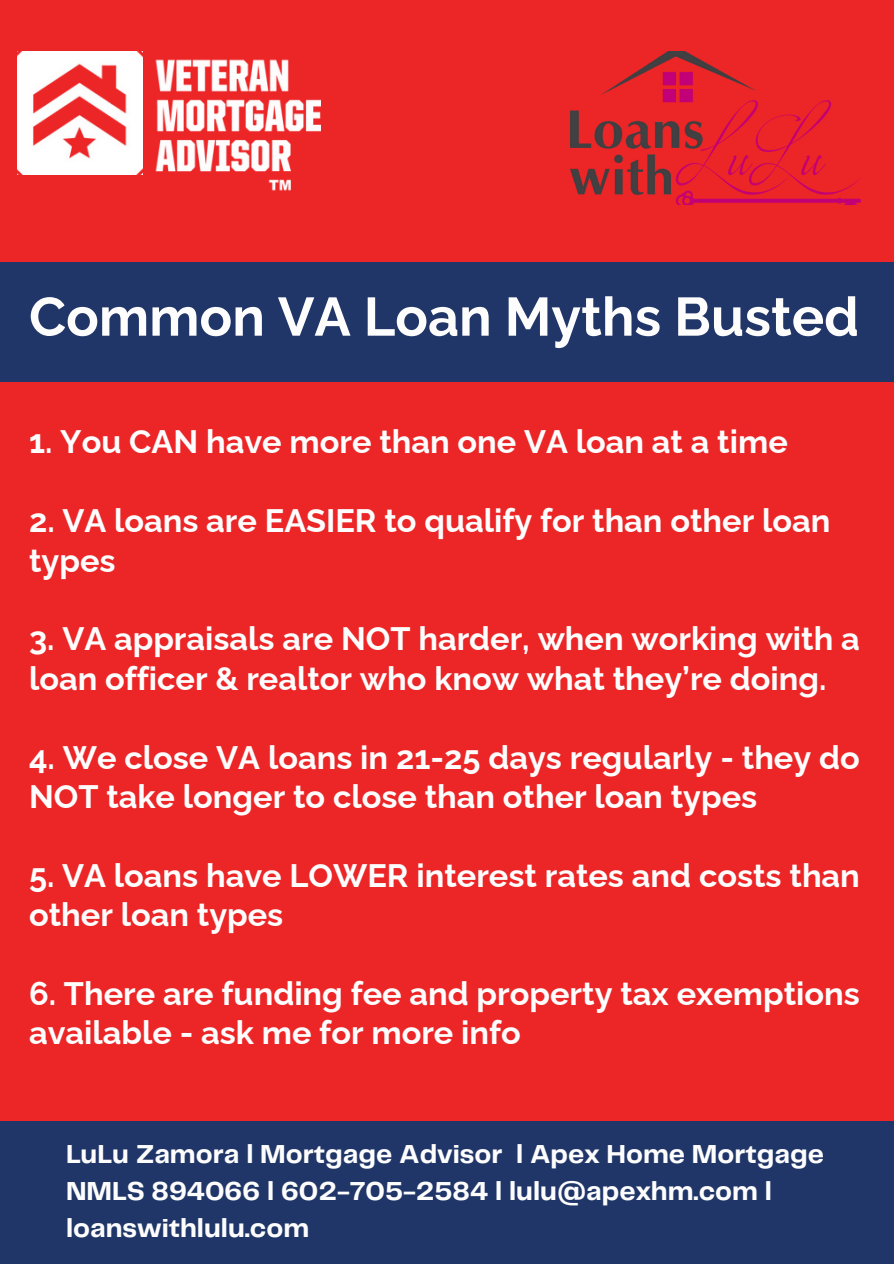
<style>
.page{position:relative;width:894px;height:1264px;background:#fff}
.page>*{position:absolute;margin:0;border:0;box-sizing:border-box;transform-origin:0 0}
.t1{font:700 54px "Raleway";color:#fefdfd}
.t2{font:700 32.55px/39.3px "Raleway";color:#fefdfd}
.t3{font:700 27px/37.2px "Telegraf";color:#fefdfd}
</style>
<div class="page">
<div style="left:0;top:0;width:893px;height:1263px;background:#ec2527"></div>
<div style="left:0;top:1121px;width:893px;height:142px;background:#203668"></div>
<div style="left:0;top:263px;width:893px;height:119px;background:#203668"></div>
<img style="left:18px;top:52px;width:124px;height:123px">
<img style="left:142px;top:51px;width:178px;height:140px">
<img style="left:570px;top:52px;width:289px;height:153px">
<p class="t1" style="left:29px;top:285px;width:831px">Common VA Loan Myths Busted</p>
<p class="t2" style="left:29px;top:422px;width:760px">1. You CAN have more than one VA loan at a time</p>
<h1 class="t2" style="left:29px;top:501px;width:802px">2. VA loans are EASIER to qualify for than other loan types</h1>
<h2 class="t2" style="left:29px;top:619px;width:832px">3. VA appraisals are NOT harder, when working with a loan officer &amp; realtor who know what they’re doing.</h2>
<h2 class="t2" style="left:29px;top:737px;width:832px">4. We close VA loans in 21-25 days regularly - they do<br>NOT take longer to close than other loan types</h2>
<h2 class="t2" style="left:29px;top:855px;width:832px">5. VA loans have LOWER interest rates and costs than other loan types</h2>
<h2 class="t2" style="left:29px;top:973px;width:832px">6. There are funding fee and property tax exemptions available - ask me for more info</h2>
<h2 class="t3" style="left:66px;top:1136px;width:759px">LuLu Zamora l Mortgage Advisor l Apex Home Mortgage<br>NMLS 894066 l 602-705-2584 l lulu@apexhm.com l loanswithlulu.com</h2>
</div>
